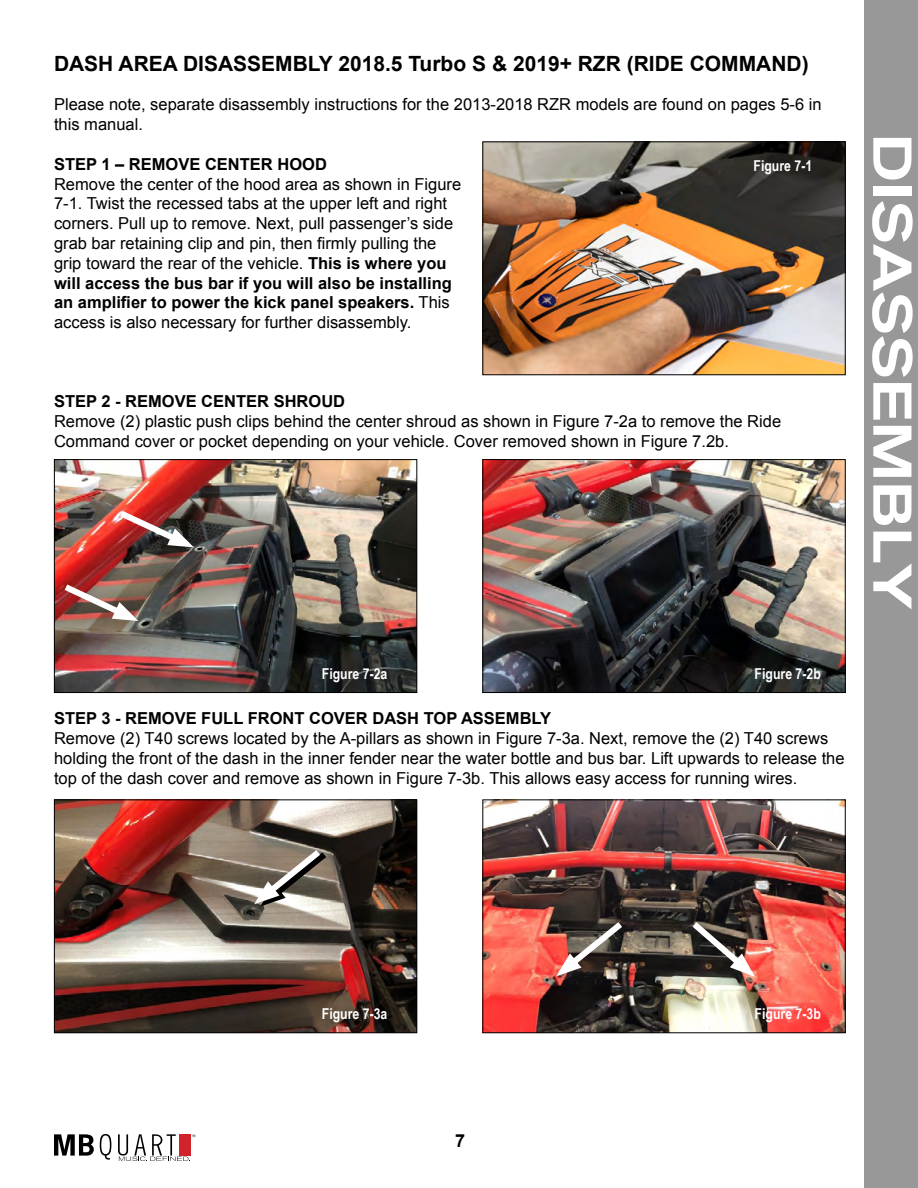
<style>
.page{position:relative;width:918px;height:1188px;background:#fff}
.page>*{position:absolute;margin:0;border:0;box-sizing:border-box;transform-origin:0 0}
.t1{font:500 expanded 54px "Akzidenz Grotesk BE";color:#fff}
.t2{font:700 21px "Arial";color:#000}
.t3{font:700 18px "Arial";color:#000}
.t4{font:16.5px/19.8px "Arial";color:#000}
.t5{font:700 16.5px "Arial";color:#000}
.t6{font:700 15px "Arial Narrow";color:#fff}
.s1{font-weight:700}
</style>
<div class="page">
<div style="left:864px;top:0;width:54px;height:1188px;background:#999898"></div>
<svg style="left:100px;top:1134px;width:11px;height:26px"></svg>
<svg style="left:54px;top:1134px;width:40px;height:22px"></svg>
<svg style="left:118px;top:1134px;width:77px;height:27px"></svg>
<img style="left:484px;top:143px;width:360px;height:230px">
<div style="left:482px;top:141px;width:364px;height:234px;border:1px solid #000"></div>
<img style="left:56px;top:461px;width:359px;height:230px">
<div style="left:54px;top:459px;width:363px;height:234px;border:1px solid #000"></div>
<img style="left:484px;top:461px;width:360px;height:230px">
<div style="left:482px;top:459px;width:364px;height:234px;border:1px solid #000"></div>
<img style="left:58px;top:579px;width:80px;height:44px">
<img style="left:113px;top:506px;width:81px;height:43px">
<img style="left:56px;top:801px;width:359px;height:230px">
<div style="left:54px;top:799px;width:363px;height:234px;border:1px solid #000"></div>
<img style="left:484px;top:801px;width:360px;height:230px">
<div style="left:482px;top:799px;width:364px;height:234px;border:1px solid #000"></div>
<svg style="left:686px;top:916px;width:69px;height:61px;background:#5e504b"></svg>
<svg style="left:556px;top:916px;width:73px;height:60px;background:#69554f"></svg>
<svg style="left:254px;top:844px;width:79px;height:63px"></svg>
<p class="t2" style="left:54px;top:49px;width:756px">DASH AREA DISASSEMBLY 2018.5 Turbo S &amp; 2019+ RZR (RIDE COMMAND)</p>
<p class="t4" style="left:54px;top:95px;width:769px">Please note, separate disassembly instructions for the 2013-2018 RZR models are found on pages 5-6 in this manual.</p>
<p class="t5" style="left:54px;top:153px;width:274px">STEP 1 – REMOVE CENTER HOOD</p>
<p class="t4" style="left:54px;top:174px;width:409px">Remove the center of the hood area as shown in Figure 7-1. Twist the recessed tabs at the upper left and right corners. Pull up to remove. Next, pull passenger’s side grab bar retaining clip and pin, then firmly pulling the grip toward the rear of the vehicle. <span class="s1">This is where you will access the bus bar if you will also be installing an amplifier to power the kick panel speakers.</span> This access is also necessary for further disassembly.</p>
<p class="t6" style="left:754px;top:155px;width:60px">Figure 7-1</p>
<p class="t5" style="left:54px;top:391px;width:293px">STEP 2 - REMOVE CENTER SHROUD</p>
<p class="t4" style="left:54px;top:412px;width:729px">Remove (2) plastic push clips behind the center shroud as shown in Figure 7-2a to remove the Ride<br>Command cover or pocket depending on your vehicle. Cover removed shown in Figure 7.2b.</p>
<p class="t6" style="left:322px;top:662px;width:67px">Figure 7-2a</p>
<p class="t6" style="left:755px;top:662px;width:68px">Figure 7-2b</p>
<p class="t5" style="left:54px;top:707px;width:499px">STEP 3 - REMOVE FULL FRONT COVER DASH TOP ASSEMBLY</p>
<p class="t4" style="left:54px;top:728px;width:792px">Remove (2) T40 screws located by the A-pillars as shown in Figure 7-3a. Next, remove the (2) T40 screws holding the front of the dash in the inner fender near the water bottle and bus bar. Lift upwards to release the top of the dash cover and remove as shown in Figure 7-3b. This allows easy access for running wires.</p>
<h1 class="t1" style="left:923px;top:134px;width:477px;rotate:90deg">DISASSEMBLY</h1>
<p class="t6" style="left:322px;top:1002px;width:67px">Figure 7-3a</p>
<p class="t6" style="left:755px;top:1002px;width:68px">Figure 7-3b</p>
<p class="t3" style="left:455px;top:1129px;width:12px">7</p>
</div>
